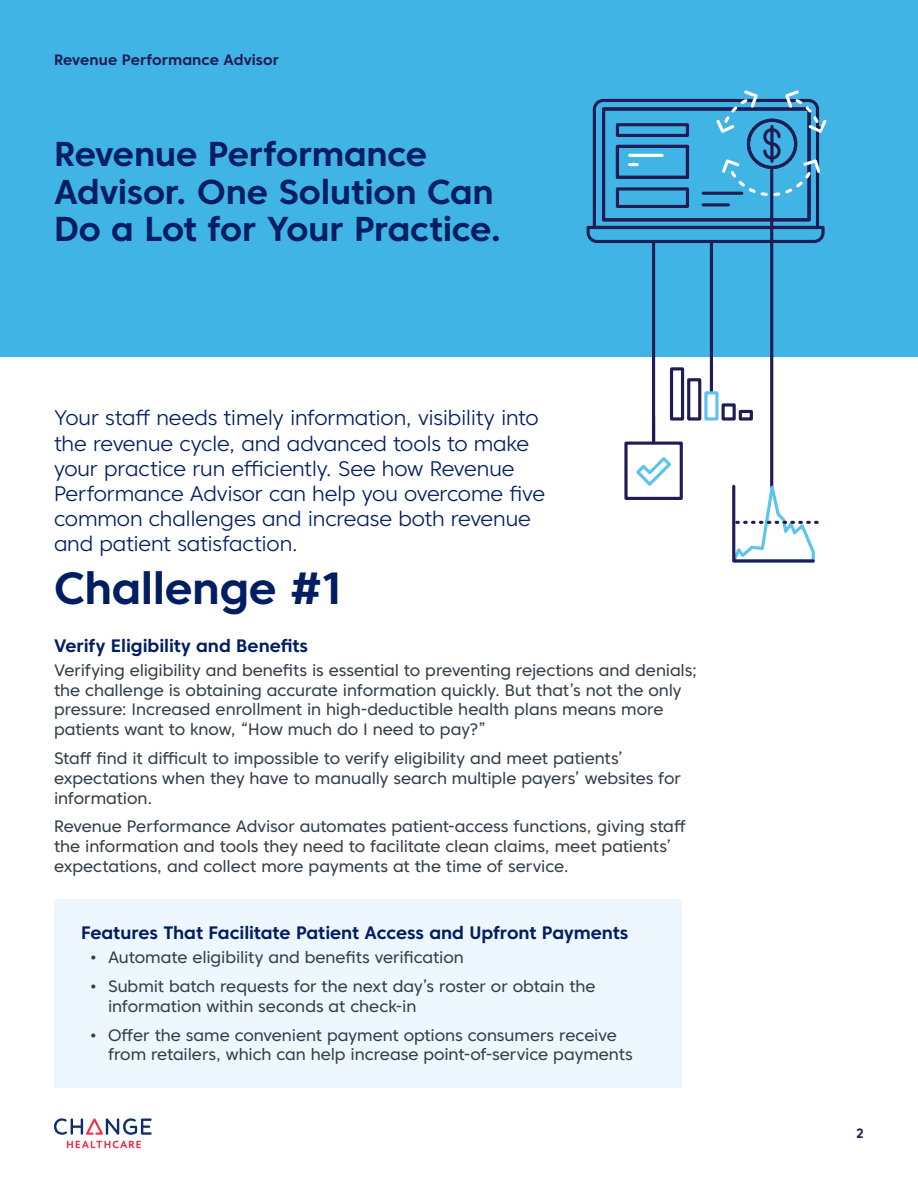
<style>
.page{position:relative;width:918px;height:1188px;background:#fff}
.page>*{position:absolute;margin:0;border:0;box-sizing:border-box;transform-origin:0 0}
.t1{font:700 45px "Core Sans C 65";letter-spacing:-.01em;color:#001e61}
.t2{font:700 34.5px/37.5px "Core Sans C 65";letter-spacing:-.005em;color:#001e61}
.t3{font:300 21px/25.2px "Core Sans C 35";letter-spacing:-.01em;color:#001e61}
.t4{font:700 18px "Core Sans C 65";letter-spacing:-.005em;color:#001e61}
.t5{font:16.5px/19.8px "Core Sans C 45";letter-spacing:-.005em;color:#333e48}
.t6{font:700 15px "Core Sans C 65";letter-spacing:.005em;color:#201c55}
.t7{font:700 13.5px "Core Sans C 65";color:#201c55}
</style>
<div class="page">
<svg style="left:54px;top:1118px;width:98px;height:17px"></svg>
<svg style="left:67px;top:1141px;width:74px;height:7px"></svg>
<div style="left:0;top:0;width:918px;height:356px;background:#40b4e5"></div>
<hr style="left:652px;top:356px;width:3px;height:86px;background:#201c55">
<div style="left:624px;top:442px;width:59px;height:58px;border:3px solid #201c55"></div>
<svg style="left:636px;top:457px;width:35px;height:29px"></svg>
<hr style="left:710px;top:356px;width:3px;height:36px;background:#201c55">
<div style="left:739px;top:410px;width:14px;height:11px;border:3px solid #201c55"></div>
<div style="left:722px;top:403px;width:14px;height:18px;border:3px solid #201c55"></div>
<div style="left:704px;top:391px;width:15px;height:30px;border:3px solid #5dc3ef"></div>
<div style="left:687px;top:378px;width:14px;height:43px;border:3px solid #201c55"></div>
<div style="left:670px;top:367px;width:14px;height:54px;border:3px solid #201c55"></div>
<hr style="left:770px;top:356px;width:3px;height:131px;background:#201c55">
<svg style="left:732px;top:470px;width:87px;height:93px"></svg>
<svg style="left:586px;top:90px;width:241px;height:155px"></svg>
<svg style="left:770px;top:126px;width:4px;height:35px"></svg>
<hr style="left:652px;top:243px;width:3px;height:113px;background:#201c55">
<hr style="left:710px;top:243px;width:3px;height:113px;background:#201c55">
<hr style="left:770px;top:170px;width:3px;height:186px;background:#201c55">
<div style="left:54px;top:899px;width:628px;height:188px;background:#edf7fd"></div>
<p class="t6" style="left:54px;top:50px;width:226px">Revenue Performance Advisor</p>
<h2 class="t2" style="left:54px;top:135px;width:449px">Revenue Performance<br>Advisor. One Solution Can<br>Do a Lot for Your Practice.</h2>
<p class="t3" style="left:54px;top:405px;width:493px">Your staff needs timely information, visibility into the revenue cycle, and advanced tools to make your practice run efficiently. See how Revenue Performance Advisor can help you overcome five common challenges and increase both revenue and patient satisfaction.</p>
<h1 class="t1" style="left:54px;top:560px;width:294px">Challenge #1</h1>
<p class="t4" style="left:54px;top:634px;width:256px">Verify Eligibility and Benefits</p>
<p class="t5" style="left:54px;top:660px;width:644px">Verifying eligibility and benefits is essential to preventing rejections and denials; the challenge is obtaining accurate information quickly. But that’s not the only pressure: Increased enrollment in high-deductible health plans means more patients want to know, “How much do I need to pay?”</p>
<p class="t5" style="left:54px;top:748px;width:629px">Staff find it difficult to impossible to verify eligibility and meet patients’ expectations when they have to manually search multiple payers’ websites for information.</p>
<p class="t5" style="left:54px;top:817px;width:633px">Revenue Performance Advisor automates patient-access functions, giving staff the information and tools they need to facilitate clean claims, meet patients’ expectations, and collect more payments at the time of service.</p>
<p class="t4" style="left:81px;top:921px;width:549px">Features That Facilitate Patient Access and Upfront Payments</p>
<p class="t5" style="left:90px;top:947px;width:375px">• Automate eligibility and benefits verification</p>
<p class="t5" style="left:108px;top:976px;width:489px;text-indent:-18px">• Submit batch requests for the next day’s roster or obtain the information within seconds at check-in</p>
<p class="t5" style="left:108px;top:1025px;width:526px;text-indent:-18px">• Offer the same convenient payment options consumers receive from retailers, which can help increase point-of-service payments</p>
<p class="t7" style="left:856px;top:1124px;width:10px">2</p>
</div>
